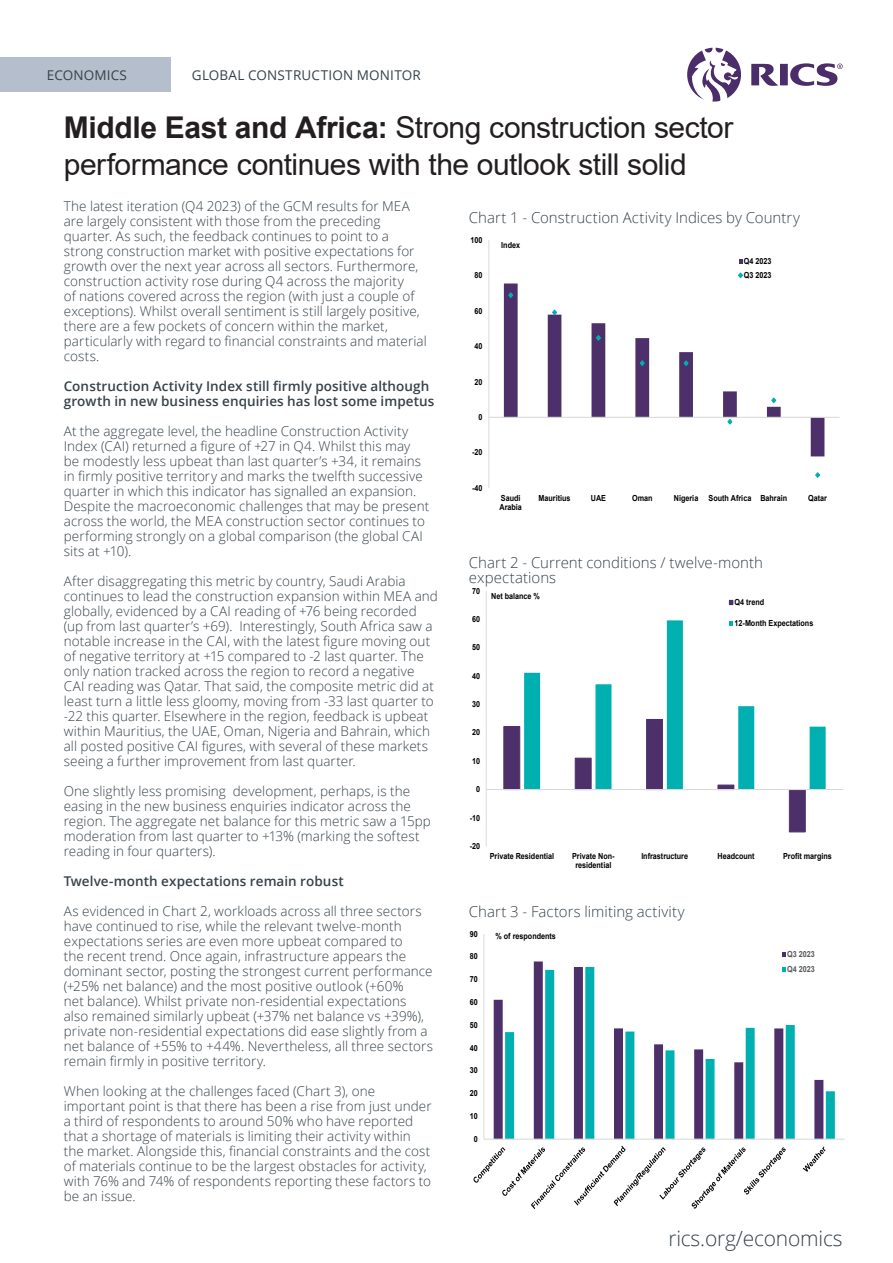
<style>
.page{position:relative;width:893px;height:1263px;background:#fff}
.page>*{position:absolute;margin:0;border:0;box-sizing:border-box;transform-origin:0 0}
.Document_Cover_Sub-title{font:30px/37.5px "Arial";letter-spacing:-.015em;color:#231f20}
.t1{font:300 21px "Open Sans";letter-spacing:-.01em;color:#36414a}
.Chart_description_text{font:300 15px/15px "Open Sans";color:#36424a}
.Paragraph_Style{font:300 13.5px/15px "Open Sans";letter-spacing:.005em;color:#36424a}
.Paragraph_Style-2{font:600 13.5px/15px "Open Sans";letter-spacing:.005em;color:#36424a}
.t2{font:13.5px "Open Sans";letter-spacing:.015em;color:#36424a}
.t3{font:700 8.4px/9.6px "Arial";color:#000;scale:.86 1}
.t4{font:700 8.4px/14.9px "Arial";color:#595959;scale:.86 1}
.s1{font-weight:700}
</style>
<div class="page">
<div style="left:0;top:58px;width:171px;height:34px;background:#b4becd"></div>
<svg style="left:687px;top:48px;width:156px;height:54px"></svg>
<svg style="left:504px;top:283px;width:320px;height:173px"></svg>
<hr style="left:489px;top:240px;width:1px;height:248px;background:#d9d9d9">
<hr style="left:489px;top:417px;width:350px;height:1px;background:#d9d9d9">
<svg style="left:508px;top:292px;width:5px;height:6px"></svg>
<svg style="left:552px;top:309px;width:5px;height:6px"></svg>
<svg style="left:596px;top:335px;width:5px;height:6px"></svg>
<svg style="left:640px;top:360px;width:5px;height:6px"></svg>
<svg style="left:683px;top:360px;width:6px;height:6px"></svg>
<svg style="left:727px;top:419px;width:5px;height:6px"></svg>
<svg style="left:771px;top:397px;width:5px;height:6px"></svg>
<svg style="left:815px;top:472px;width:5px;height:6px"></svg>
<svg style="left:739px;top:260px;width:3px;height:4px"></svg>
<svg style="left:738px;top:272px;width:5px;height:6px"></svg>
<svg style="left:503px;top:726px;width:303px;height:106px"></svg>
<svg style="left:524px;top:620px;width:302px;height:169px"></svg>
<hr style="left:486px;top:591px;width:1px;height:255px;background:#d9d9d9">
<hr style="left:486px;top:789px;width:357px;height:1px;background:#d9d9d9">
<svg style="left:729px;top:600px;width:4px;height:5px"></svg>
<svg style="left:729px;top:621px;width:4px;height:4px"></svg>
<svg style="left:494px;top:961px;width:100px;height:178px"></svg>
<svg style="left:505px;top:967px;width:330px;height:172px"></svg>
<hr style="left:484px;top:934px;width:1px;height:205px;background:#d9d9d9">
<hr style="left:484px;top:1139px;width:361px;height:1px;background:#d9d9d9">
<svg style="left:473px;top:1146px;width:313px;height:63px"></svg>
<svg style="left:803px;top:1146px;width:22px;height:26px"></svg>
<svg style="left:782px;top:952px;width:3px;height:5px"></svg>
<svg style="left:782px;top:967px;width:3px;height:4px"></svg>
<p class="t2" style="left:47px;top:66px;width:82px">ECONOMICS</p>
<p class="t2" style="left:192px;top:66px;width:230px">GLOBAL CONSTRUCTION MONITOR</p>
<p class="Document_Cover_Sub-title" style="left:64px;top:108px;width:671px"><span class="s1">Middle East and Africa:</span> Strong construction sector performance continues with the outlook still solid</p>
<p class="Paragraph_Style" style="left:64px;top:198px;width:364px">The latest iteration (Q4 2023) of the GCM results for MEA are largely consistent with those from the preceding quarter. As such, the feedback continues to point to a strong construction market with positive expectations for growth over the next year across all sectors. Furthermore, construction activity rose during Q4 across the majority<br>of nations covered across the region (with just a couple of exceptions). Whilst overall sentiment is still largely positive, there are a few pockets of concern within the market, particularly with regard to financial constraints and material costs.</p>
<p class="Paragraph_Style-2" style="left:64px;top:379px;width:372px">Construction Activity Index still firmly positive although growth in new business enquiries has lost some impetus</p>
<p class="Paragraph_Style" style="left:64px;top:423px;width:367px">At the aggregate level, the headline Construction Activity Index (CAI) returned a figure of +27 in Q4. Whilst this may be modestly less upbeat than last quarter’s +34, it remains in firmly positive territory and marks the twelfth successive quarter in which this indicator has signalled an expansion.<br>Despite the macroeconomic challenges that may be present across the world, the MEA construction sector continues to performing strongly on a global comparison (the global CAI sits at +10).</p>
<p class="Paragraph_Style" style="left:64px;top:573px;width:376px">After disaggregating this metric by country, Saudi Arabia continues to lead the construction expansion within MEA and globally, evidenced by a CAI reading of +76 being recorded (up from last quarter’s +69). Interestingly, South Africa saw a notable increase in the CAI, with the latest figure moving out of negative territory at +15 compared to -2 last quarter. The only nation tracked across the region to record a negative CAI reading was Qatar. That said, the composite metric did at least turn a little less gloomy, moving from -33 last quarter to -22 this quarter. Elsewhere in the region, feedback is upbeat within Mauritius, the UAE, Oman, Nigeria and Bahrain, which all posted positive CAI figures, with several of these markets seeing a further improvement from last quarter.</p>
<p class="Paragraph_Style" style="left:64px;top:783px;width:369px">One slightly less promising development, perhaps, is the easing in the new business enquiries indicator across the region. The aggregate net balance for this metric saw a 15pp moderation from last quarter to +13% (marking the softest reading in four quarters).</p>
<p class="Paragraph_Style-2" style="left:64px;top:874px;width:282px">Twelve-month expectations remain robust</p>
<p class="Paragraph_Style" style="left:64px;top:903px;width:371px">As evidenced in Chart 2, workloads across all three sectors have continued to rise, while the relevant twelve-month expectations series are even more upbeat compared to<br>the recent trend. Once again, infrastructure appears the dominant sector, posting the strongest current performance (+25% net balance) and the most positive outlook (+60%<br>net balance). Whilst private non-residential expectations also remained similarly upbeat (+37% net balance vs +39%), private non-residential expectations did ease slightly from a net balance of +55% to +44%. Nevertheless, all three sectors remain firmly in positive territory.</p>
<p class="Paragraph_Style" style="left:64px;top:1083px;width:369px">When looking at the challenges faced (Chart 3), one important point is that there has been a rise from just under a third of respondents to around 50% who have reported that a shortage of materials is limiting their activity within the market. Alongside this, financial constraints and the cost of materials continue to be the largest obstacles for activity, with 76% and 74% of respondents reporting these factors to be an issue.</p>
<p class="Chart_description_text" style="left:469px;top:209px;width:333px">Chart 1 - Construction Activity Indices by Country</p>
<p class="t3" style="left:471px;top:235px;width:15px">100</p>
<p class="t3" style="left:475px;top:271px;width:11px">80</p>
<p class="t3" style="left:475px;top:306px;width:11px">60</p>
<p class="t3" style="left:475px;top:341px;width:11px">40</p>
<p class="t3" style="left:475px;top:377px;width:11px">20</p>
<p class="t3" style="left:479px;top:412px;width:6px">0</p>
<p class="t3" style="left:472px;top:448px;width:14px">-20</p>
<p class="t3" style="left:472px;top:483px;width:14px">-40</p>
<p class="t3" style="left:501px;top:240px;width:23px">Index</p>
<p class="t3" style="left:744px;top:255px;width:34px;line-height:13.6px">Q4 2023<br>Q3 2023</p>
<p class="t3" style="left:499px;top:493px;width:28px">Saudi<br>Arabia</p>
<p class="t3" style="left:539px;top:493px;width:39px">Mauritius</p>
<p class="t3" style="left:591px;top:493px;width:19px">UAE</p>
<p class="t3" style="left:632px;top:493px;width:25px">Oman</p>
<p class="t3" style="left:674px;top:493px;width:133px">Nigeria South Africa Bahrain</p>
<p class="t3" style="left:808px;top:493px;width:23px">Qatar</p>
<p class="Chart_description_text" style="left:469px;top:554px;width:296px">Chart 2 - Current conditions / twelve-month expectations</p>
<p class="t3" style="left:472px;top:586px;width:11px">70</p>
<p class="t3" style="left:491px;top:591px;width:58px">Net balance %</p>
<p class="t3" style="left:735px;top:597px;width:36px">Q4 trend</p>
<p class="t3" style="left:735px;top:618px;width:93px">12-Month Expectations</p>
<p class="t3" style="left:472px;top:614px;width:11px">60</p>
<p class="t3" style="left:472px;top:643px;width:11px">50</p>
<p class="t3" style="left:472px;top:671px;width:11px">40</p>
<p class="t3" style="left:472px;top:699px;width:11px">30</p>
<p class="t3" style="left:472px;top:728px;width:11px">20</p>
<p class="t3" style="left:472px;top:756px;width:11px">10</p>
<p class="t3" style="left:476px;top:784px;width:6px">0</p>
<p class="t3" style="left:470px;top:813px;width:14px">-10</p>
<p class="t3" style="left:470px;top:841px;width:14px">-20</p>
<p class="t3" style="left:490px;top:851px;width:76px">Private Residential</p>
<p class="t3" style="left:572px;top:851px;width:51px;text-align:center">Private Non&shy;residential</p>
<p class="t3" style="left:641px;top:851px;width:56px">Infrastructure</p>
<p class="t3" style="left:717px;top:851px;width:45px">Headcount</p>
<p class="t3" style="left:783px;top:851px;width:58px">Profit margins</p>
<p class="Chart_description_text" style="left:469px;top:903px;width:217px">Chart 3 - Factors limiting activity</p>
<p class="t3" style="left:470px;top:929px;width:11px">90</p>
<p class="t3" style="left:470px;top:952px;width:11px">80</p>
<p class="t3" style="left:470px;top:974px;width:11px">70</p>
<p class="t3" style="left:470px;top:997px;width:11px">60</p>
<p class="t3" style="left:470px;top:1020px;width:11px">50</p>
<p class="t3" style="left:470px;top:1043px;width:11px">40</p>
<p class="t3" style="left:470px;top:1066px;width:11px">30</p>
<p class="t3" style="left:470px;top:1088px;width:11px">20</p>
<p class="t3" style="left:470px;top:1111px;width:11px">10</p>
<p class="t3" style="left:474px;top:1134px;width:6px">0</p>
<p class="t3" style="left:495px;top:931px;width:72px">% of respondents</p>
<p class="t4" style="left:787px;top:947px;width:34px">Q3 2023<br>Q4 2023</p>
<h2 class="t1" style="left:668px;top:1223px;width:176px">rics.org/economics</h2>
</div>
